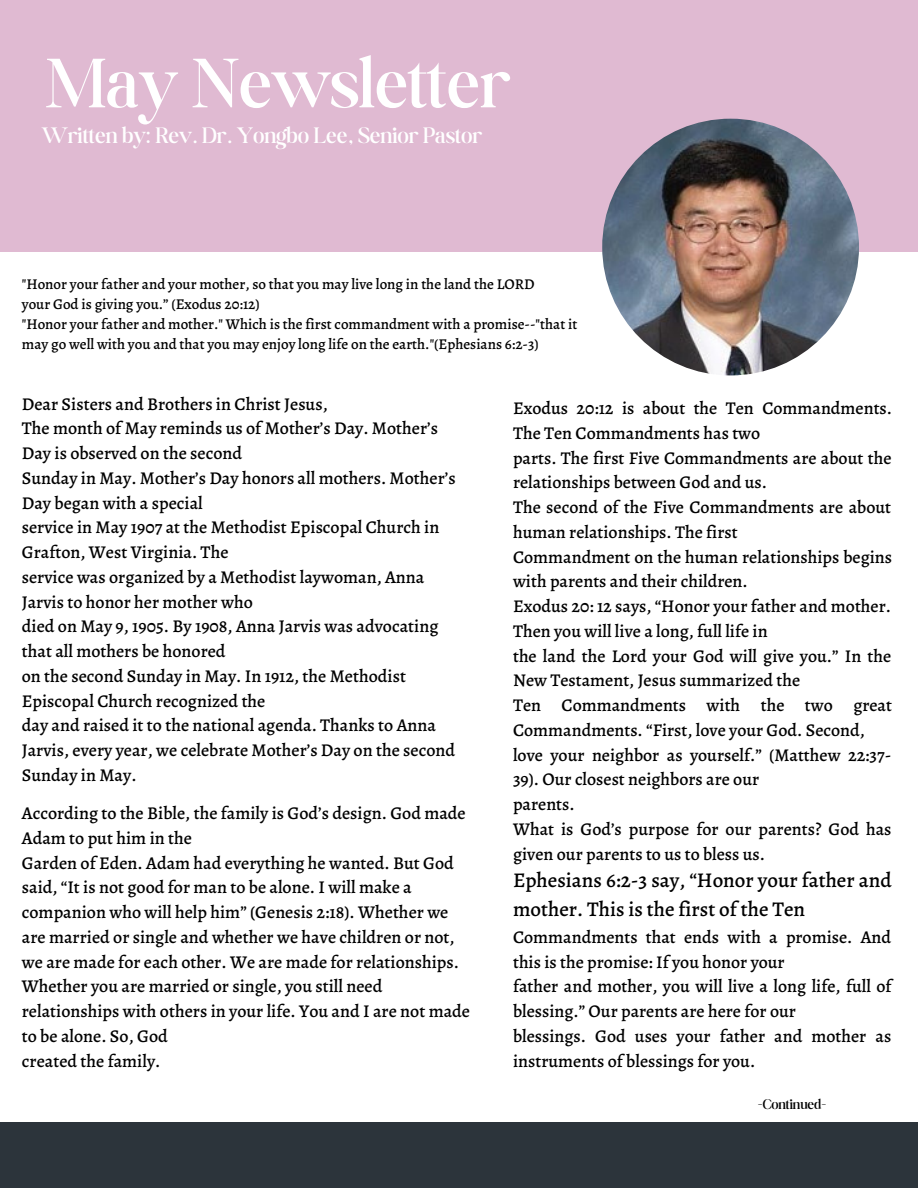
<style>
.page{position:relative;width:918px;height:1188px;background:#fff}
.page>*{position:absolute;margin:0;border:0;box-sizing:border-box;transform-origin:0 0}
.t1{font:300 75px "Boston Angel";color:#fff}
.t2{font:300 24px "Boston Angel";color:#fff}
.t3{font:500 21px/29.2px "Alegreya";color:#000}
.t4{font:500 18px/24.8px "Alegreya";color:#000}
.t5{font:500 15px "Alegreya";color:#000}
.t6{font:300 15px "Boston Angel";color:#000}
</style>
<div class="page">
<div style="left:0;top:0;width:918px;height:252px;background:#e0bad2"></div>
<img style="left:602px;top:119px;width:257px;height:256px;border-radius:50%">
<div style="left:0;top:1122px;width:918px;height:66px;background:#2c343b"></div>
<p class="t1" style="left:45px;top:38px;width:467px">May Newsletter</p>
<p class="t2" style="left:41px;top:121px;width:442px">Written by: Rev. Dr. Yongbo Lee, Senior Pastor</p>
<p class="t5" style="left:22px;top:273px;width:514px">"Honor your father and your mother, so that you may live long in the land the LORD</p>
<p class="t5" style="left:22px;top:294px;width:239px">your God is giving you.” (Exodus 20:12)</p>
<p class="t5" style="left:22px;top:314px;width:557px">"Honor your father and mother." Which is the first commandment with a promise--"that it</p>
<p class="t5" style="left:22px;top:334px;width:518px">may go well with you and that you may enjoy long life on the earth."(Ephesians 6:2-3)</p>
<p class="t4" style="left:22px;top:391px;width:307px">Dear Sisters and Brothers in Christ Jesus,</p>
<p class="t4" style="left:22px;top:416px;width:418px">The month of May reminds us of Mother’s Day. Mother’s<br>Day is observed on the second</p>
<p class="t4" style="left:22px;top:466px;width:435px">Sunday in May. Mother’s Day honors all mothers. Mother’s<br>Day began with a special</p>
<p class="t4" style="left:22px;top:515px;width:419px">service in May 1907 at the Methodist Episcopal Church in<br>Grafton, West Virginia. The</p>
<p class="t4" style="left:22px;top:565px;width:404px">service was organized by a Methodist laywoman, Anna<br>Jarvis to honor her mother who</p>
<p class="t4" style="left:22px;top:614px;width:418px">died on May 9, 1905. By 1908, Anna Jarvis was advocating that all mothers be honored</p>
<p class="t4" style="left:22px;top:664px;width:386px">on the second Sunday in May. In 1912, the Methodist<br>Episcopal Church recognized the</p>
<p class="t4" style="left:22px;top:713px;width:435px">day and raised it to the national agenda. Thanks to Anna<br>Jarvis, every year, we celebrate Mother’s Day on the second<br>Sunday in May.</p>
<p class="t4" style="left:22px;top:801px;width:445px">According to the Bible, the family is God’s design. God made<br>Adam to put him in the</p>
<p class="t4" style="left:22px;top:850px;width:439px">Garden of Eden. Adam had everything he wanted. But God said, “It is not good for man to be alone. I will make a companion who will help him” (Genesis 2:18). Whether we are married or single and whether we have children or not, we are made for each other. We are made for relationships.<br>Whether you are married or single, you still need</p>
<p class="t4" style="left:22px;top:999px;width:450px">relationships with others in your life. You and I are not made to be alone. So, God</p>
<p class="t4" style="left:22px;top:1048px;width:140px">created the family.</p>
<p class="t4" style="left:513px;top:396px;width:381px">Exodus 20:12 is about the Ten Commandments.<br>The Ten Commandments has two</p>
<p class="t4" style="left:513px;top:445px;width:380px">parts. The first Five Commandments are about the relationships between God and us.</p>
<p class="t4" style="left:513px;top:495px;width:380px">The second of the Five Commandments are about human relationships. The first</p>
<p class="t4" style="left:513px;top:544px;width:381px">Commandment on the human relationships begins with parents and their children.</p>
<p class="t4" style="left:513px;top:594px;width:380px">Exodus 20: 12 says, “Honor your father and mother.<br>Then you will live a long, full life in</p>
<p class="t4" style="left:513px;top:643px;width:380px">the land the Lord your God will give you.” In the<br>New Testament, Jesus summarized the</p>
<p class="t4" style="left:513px;top:693px;width:381px">Ten Commandments with the two great<br>Commandments. “First, love your God. Second,</p>
<p class="t4" style="left:513px;top:742px;width:380px">love your neighbor as yourself.” (Matthew 22:37-<br>39). Our closest neighbors are our</p>
<p class="t4" style="left:513px;top:792px;width:63px">parents.</p>
<p class="t4" style="left:513px;top:817px;width:380px">What is God’s purpose for our parents? God has given our parents to us to bless us.</p>
<p class="t3" style="left:513px;top:865px;width:380px">Ephesians 6:2-3 say, “Honor your father and mother. This is the first of the Ten</p>
<p class="t4" style="left:513px;top:925px;width:380px">Commandments that ends with a promise. And this is the promise: If you honor your</p>
<p class="t4" style="left:513px;top:974px;width:380px">father and mother, you will live a long life, full of blessing.” Our parents are here for our</p>
<p class="t4" style="left:513px;top:1024px;width:380px">blessings. God uses your father and mother as instruments of blessings for you.</p>
<p class="t6" style="left:758px;top:1096px;width:70px">-Continued-</p>
</div>
